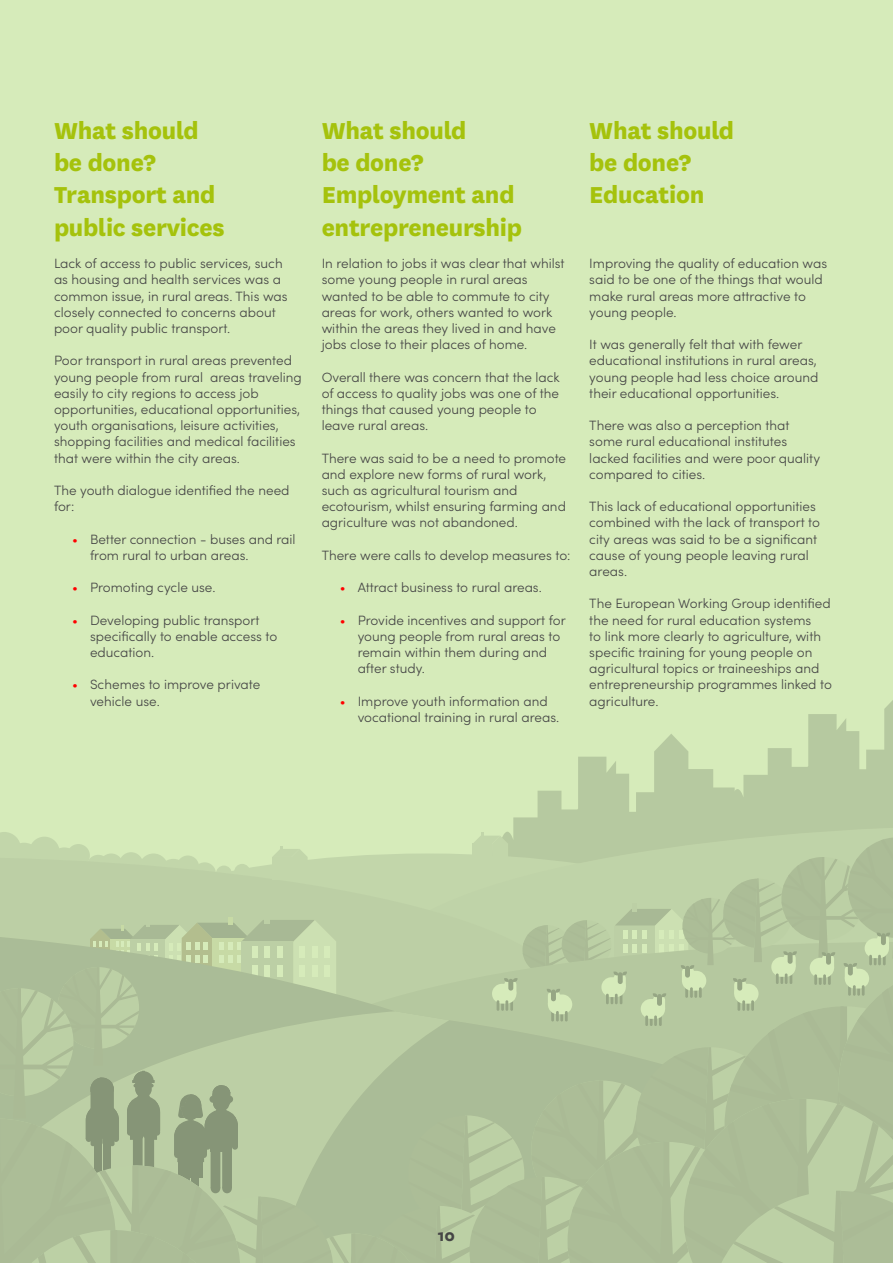
<style>
.page{position:relative;width:893px;height:1263px;background:#d6ebba}
.page>*{position:absolute;margin:0;border:0;box-sizing:border-box;transform-origin:0 0}
.SUBHEADER{font:800 27px/32.4px "National";letter-spacing:-.01em;color:#a5c20c}
.BODY{font:800 18px "National";color:#454545}
.BODY-2{font:300 13.5px/16.2px "Sofia Pro";color:#454545}
.s1{color:#f00}
</style>
<div class="page">
<svg style="left:0;top:700px;width:893px;height:563px"></svg>
<p class="SUBHEADER" style="left:54px;top:112px;width:172px">What should be done?<br>Transport and public services</p>
<p class="BODY-2" style="left:54px;top:255px;width:235px">Lack of access to public services, such as housing and health services was a common issue, in rural areas. This was closely connected to concerns about poor quality public transport.</p>
<p class="BODY-2" style="left:54px;top:352px;width:249px">Poor transport in rural areas prevented young people from rural areas traveling easily to city regions to access job opportunities, educational opportunities, youth organisations, leisure activities, shopping facilities and medical facilities that were within the city areas.</p>
<p class="BODY-2" style="left:54px;top:481px;width:237px">The youth dialogue identified the need for:</p>
<p class="BODY-2" style="left:90px;top:530px;width:207px;text-indent:-18px"><span class="s1">•</span> Better connection - buses and rail from rural to urban areas.</p>
<p class="BODY-2" style="left:72px;top:579px;width:145px"><span class="s1">•</span> Promoting cycle use.</p>
<p class="BODY-2" style="left:90px;top:611px;width:189px;text-indent:-18px"><span class="s1">•</span> Developing public transport specifically to enable access to education.</p>
<p class="BODY-2" style="left:90px;top:676px;width:172px;text-indent:-18px"><span class="s1">•</span> Schemes to improve private vehicle use.</p>
<p class="SUBHEADER" style="left:322px;top:112px;width:202px">What should<br>be done?<br>Employment and entrepreneurship</p>
<p class="BODY-2" style="left:322px;top:255px;width:244px">In relation to jobs it was clear that whilst some young people in rural areas wanted to be able to commute to city areas for work, others wanted to work within the areas they lived in and have jobs close to their places of home.</p>
<p class="BODY-2" style="left:322px;top:368px;width:240px">Overall there was concern that the lack of access to quality jobs was one of the things that caused young people to leave rural areas.</p>
<p class="BODY-2" style="left:322px;top:449px;width:246px">There was said to be a need to promote and explore new forms of rural work, such as agricultural tourism and ecotourism, whilst ensuring farming and agriculture was not abandoned.</p>
<p class="BODY-2" style="left:322px;top:546px;width:250px">There were calls to develop measures to:</p>
<p class="BODY-2" style="left:340px;top:579px;width:204px"><span class="s1">•</span> Attract business to rural areas.</p>
<p class="BODY-2" style="left:358px;top:611px;width:210px;text-indent:-18px"><span class="s1">•</span> Provide incentives and support for young people from rural areas to remain within them during and after study.</p>
<p class="BODY-2" style="left:358px;top:692px;width:203px;text-indent:-18px"><span class="s1">•</span> Improve youth information and vocational training in rural areas.</p>
<p class="SUBHEADER" style="left:589px;top:112px;width:146px">What should be done?<br>Education</p>
<p class="BODY-2" style="left:589px;top:255px;width:239px">Improving the quality of education was said to be one of the things that would make rural areas more attractive to young people.</p>
<p class="BODY-2" style="left:589px;top:336px;width:230px">It was generally felt that with fewer educational institutions in rural areas, young people had less choice around their educational opportunities.</p>
<p class="BODY-2" style="left:589px;top:417px;width:232px">There was also a perception that some rural educational institutes lacked facilities and were poor quality compared to cities.</p>
<p class="BODY-2" style="left:589px;top:498px;width:232px">This lack of educational opportunities combined with the lack of transport to city areas was said to be a significant cause of young people leaving rural areas.</p>
<p class="BODY-2" style="left:589px;top:595px;width:244px">The European Working Group identified the need for rural education systems<br>to link more clearly to agriculture, with specific training for young people on agricultural topics or traineeships and entrepreneurship programmes linked to agriculture.</p>
<p class="BODY" style="left:438px;top:1223px;width:19px">10</p>
</div>
